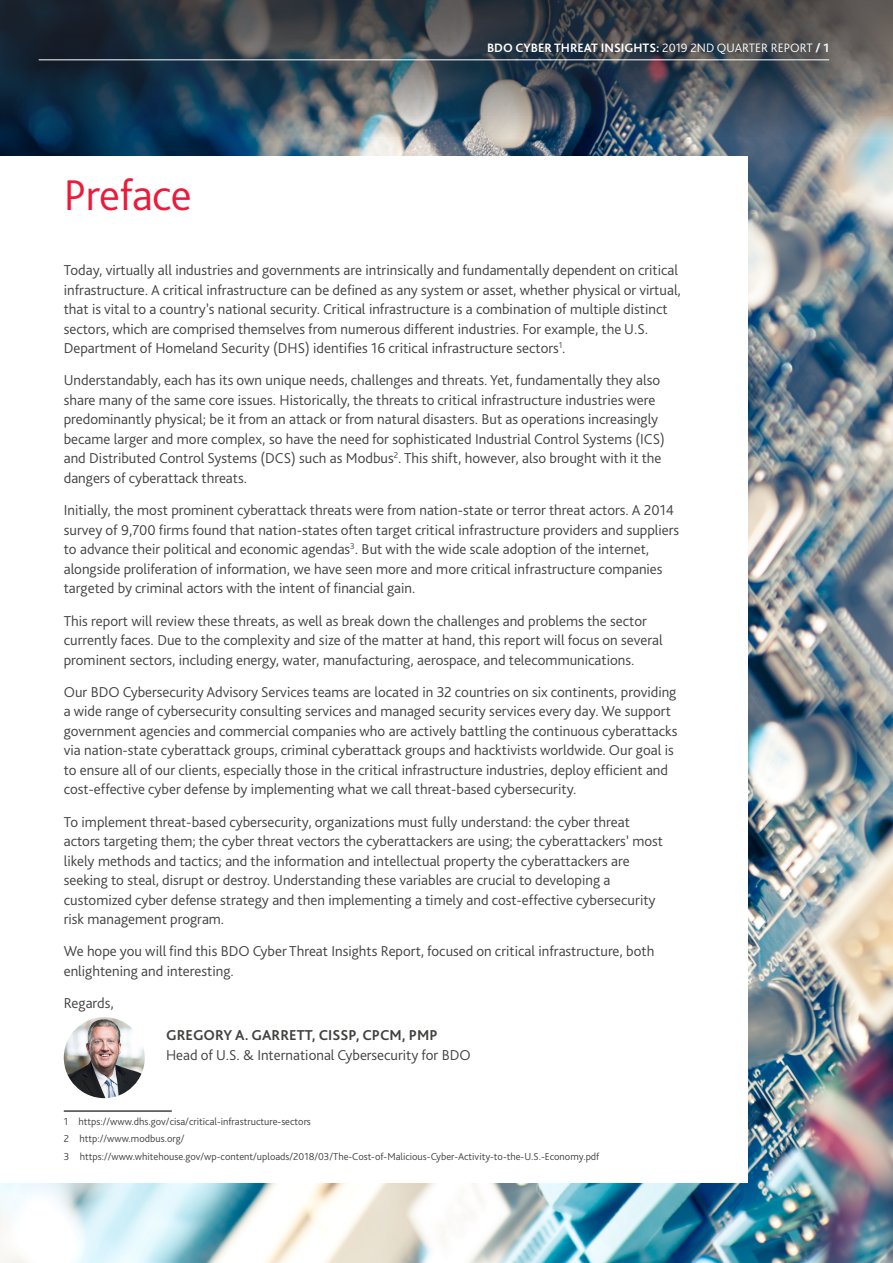
<style>
.page{position:relative;width:893px;height:1263px;background:#fff}
.page>*{position:absolute;margin:0;border:0;box-sizing:border-box;transform-origin:0 0}
.Main_Body_Headings{font:300 45px "Bliss Pro";letter-spacing:-.01em;color:#ed1a3a}
.Body_text_-_3mm_afte{font:300 15px/19.5px "Bliss Pro";color:#414140}
.t1{font:700 12.75px "Bliss Pro";color:#fff}
.footnote{font:300 10.5px "Bliss Pro";color:#414140}
.s1{font-weight:300}
.s2{font-weight:700}
</style>
<div class="page">
<img style="left:0;top:137px;width:893px;height:1126px">
<div style="left:0;top:156px;width:747px;height:1027px;background:#fff"></div>
<svg style="left:0;top:0;width:893px;height:137px;background:#3e4b56"></svg>
<hr style="left:39px;top:59px;width:790px;height:1px;background:#fff">
<img style="left:64px;top:1017px;width:81px;height:81px;border-radius:40px">
<hr style="left:64px;top:1110px;width:108px;height:2px;background:#414140">
<p class="Main_Body_Headings" style="left:64px;top:167px;width:129px">Preface</p>
<p class="t1" style="left:487px;top:40px;width:344px">BDO CYBER THREAT INSIGHTS: <span class="s1">2019 2ND QUARTER REPORT</span> / 1</p>
<p class="Body_text_-_3mm_afte" style="left:64px;top:260px;width:619px">Today, virtually all industries and governments are intrinsically and fundamentally dependent on critical infrastructure. A critical infrastructure can be defined as any system or asset, whether physical or virtual, that is vital to a country’s national security. Critical infrastructure is a combination of multiple distinct sectors, which are comprised themselves from numerous different industries. For example, the U.S.<br>Department of Homeland Security (DHS) identifies 16 critical infrastructure sectors<sup>1</sup>.</p>
<p class="Body_text_-_3mm_afte" style="left:64px;top:370px;width:602px">Understandably, each has its own unique needs, challenges and threats. Yet, fundamentally they also share many of the same core issues. Historically, the threats to critical infrastructure industries were predominantly physical; be it from an attack or from natural disasters. But as operations increasingly became larger and more complex, so have the need for sophisticated Industrial Control Systems (ICS) and Distributed Control Systems (DCS) such as Modbus<sup>2</sup>. This shift, however, also brought with it the dangers of cyberattack threats.</p>
<p class="Body_text_-_3mm_afte" style="left:64px;top:500px;width:617px">Initially, the most prominent cyberattack threats were from nation-state or terror threat actors. A 2014 survey of 9,700 firms found that nation-states often target critical infrastructure providers and suppliers to advance their political and economic agendas<sup>3</sup>. But with the wide scale adoption of the internet, alongside proliferation of information, we have seen more and more critical infrastructure companies targeted by criminal actors with the intent of financial gain.</p>
<p class="Body_text_-_3mm_afte" style="left:64px;top:610px;width:600px">This report will review these threats, as well as break down the challenges and problems the sector currently faces. Due to the complexity and size of the matter at hand, this report will focus on several prominent sectors, including energy, water, manufacturing, aerospace, and telecommunications.</p>
<p class="Body_text_-_3mm_afte" style="left:64px;top:682px;width:615px">Our BDO Cybersecurity Advisory Services teams are located in 32 countries on six continents, providing a wide range of cybersecurity consulting services and managed security services every day. We support government agencies and commercial companies who are actively battling the continuous cyberattacks via nation-state cyberattack groups, criminal cyberattack groups and hacktivists worldwide. Our goal is to ensure all of our clients, especially those in the critical infrastructure industries, deploy efficient and cost-effective cyber defense by implementing what we call threat-based cybersecurity.</p>
<p class="Body_text_-_3mm_afte" style="left:64px;top:811px;width:601px">To implement threat-based cybersecurity, organizations must fully understand: the cyber threat actors targeting them; the cyber threat vectors the cyberattackers are using; the cyberattackers’ most likely methods and tactics; and the information and intellectual property the cyberattackers are seeking to steal, disrupt or destroy. Understanding these variables are crucial to developing a customized cyber defense strategy and then implementing a timely and cost-effective cybersecurity risk management program.</p>
<p class="Body_text_-_3mm_afte" style="left:64px;top:941px;width:592px">We hope you will find this BDO Cyber Threat Insights Report, focused on critical infrastructure, both enlightening and interesting.</p>
<p class="Body_text_-_3mm_afte" style="left:64px;top:993px;width:52px">Regards,</p>
<p class="Body_text_-_3mm_afte" style="left:166px;top:1025px;width:306px"><span class="s2">GREGORY A. GARRETT, CISSP, CPCM, PMP<br></span>Head of U.S. &amp; International Cybersecurity for BDO</p>
<p class="footnote" style="left:64px;top:1114px;width:249px">1 https://www.dhs.gov/cisa/critical-infrastructure-sectors</p>
<p class="footnote" style="left:64px;top:1132px;width:122px">2 http://www.modbus.org/</p>
<p class="footnote" style="left:64px;top:1150px;width:537px">3 https://www.whitehouse.gov/wp-content/uploads/2018/03/The-Cost-of-Malicious-Cyber-Activity-to-the-U.S.-Economy.pdf</p>
</div>
